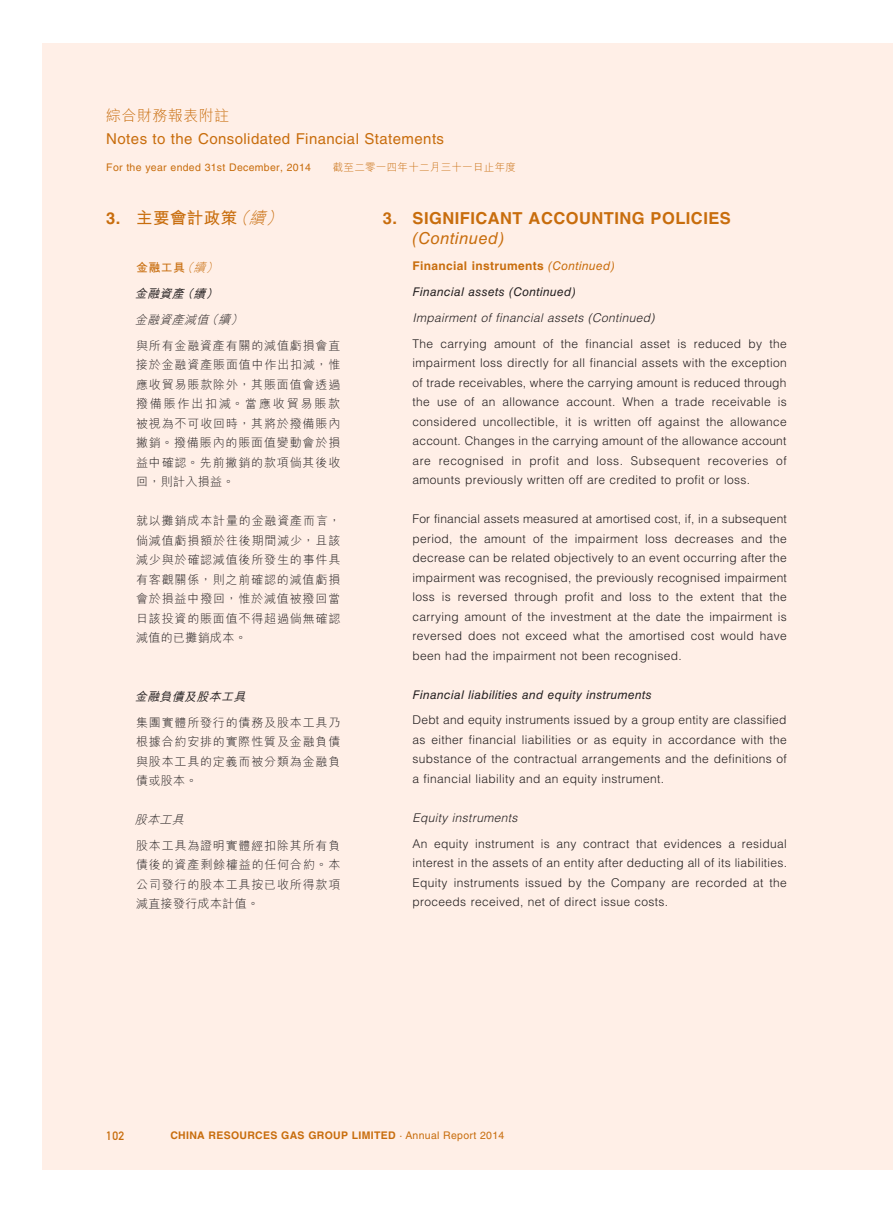
<style>
.page{position:relative;width:893px;height:1212px;background:#fff}
.page>*{position:absolute;margin:0;border:0;box-sizing:border-box;transform-origin:0 0}
.t1{font:700 16.5px "Helvetica LT Std";letter-spacing:.03em;color:#c86d0d}
.t2{font:700 16.5px "M Hei HK";letter-spacing:.03em;color:#c86d0d}
.t3{font:italic 16.5px "Helvetica LT Std";letter-spacing:.03em;color:#c86d0d}
.t4{font:15px "Helvetica LT Std";letter-spacing:.03em;color:#c86d0d}
.t5{font:300 15px "M Hei HK";letter-spacing:.03em;color:#c86d0d}
.t6{font:300 12px/19.5px "Helvetica LT Std";letter-spacing:.03em;color:#231f20;text-align:justify}
.t7{font:300 12px/19.5px "M Hei HK";letter-spacing:.07em;color:#231f20;text-align:justify}
.t8{font:italic 12px/25.8px "Helvetica LT Std";letter-spacing:.03em;color:#231f20}
.t9{font:italic 300 12px "Helvetica LT Std";letter-spacing:.03em;color:#231f20}
.t10{font:italic 500 12px/25.8px "M Hei HK";color:#231f20}
.t11{font:italic 300 12px "M Hei HK";color:#231f20}
.t12{font:12px "DIN Mittelschrift Std";color:#c86d0d}
.t13{font:700 10.5px "Helvetica LT Std";letter-spacing:.03em;color:#c86d0d}
.t14{font:10.5px "Helvetica LT Std";letter-spacing:.03em;color:#c86d0d}
.t15{font:300 10.5px "M Hei HK";letter-spacing:.03em;color:#c86d0d}
.s1{font-family:"Helvetica LT Std"}
.s2{font-weight:300;font-style:italic}
.s3{font-weight:700;font-style:normal;color:#c86d0d}
.s4{font-weight:300;color:#c86d0d}
.s5{color:#c86d0d}
.s6{font-weight:400}
</style>
<div class="page">
<div style="left:43px;top:43px;width:850px;height:1126px;background:#ffefe7"></div>
<p class="t5" style="left:106px;top:105px;width:124px">綜合財務報表附註</p>
<p class="t4" style="left:106px;top:130px;width:339px">Notes to the Consolidated Financial Statements</p>
<p class="t14" style="left:106px;top:161px;width:206px">For the year ended 31st December, 2014</p>
<p class="t15" style="left:333px;top:160px;width:185px">截至二零一四年十二月三十一日止年度</p>
<h1 class="t2" style="left:106px;top:206px;width:183px"><span class="s1">3.</span> 主要會計政策<span class="s2">（續）</span></h1>
<p class="t10" style="left:135px;top:254px;width:89px"><span class="s3">金融工具</span><span class="s4">（續）</span>金融資產（續）</p>
<p class="t11" style="left:135px;top:311px;width:113px">金融資產減值（續）</p>
<p class="t7" style="left:136px;top:335px;width:206px">與所有金融資產有關的減值虧損會直接於金融資產賬面值中作出扣減，惟應收貿易賬款除外，其賬面值會透過撥備賬作出扣減。當應收貿易賬款被視為不可收回時，其將於撥備賬內撇銷。撥備賬內的賬面值變動會於損益中確認。先前撇銷的款項倘其後收回，則計入損益。</p>
<p class="t7" style="left:136px;top:510px;width:206px">就以攤銷成本計量的金融資產而言，倘減值虧損額於往後期間減少，且該減少與於確認減值後所發生的事件具有客觀關係，則之前確認的減值虧損會於損益中撥回，惟於減值被撥回當日該投資的賬面值不得超過倘無確認減值的已攤銷成本。</p>
<h1 class="t1" style="left:383px;top:209px;width:349px">3. SIGNIFICANT ACCOUNTING POLICIES</h1>
<h1 class="t3" style="left:413px;top:229px;width:93px">(Continued)</h1>
<p class="t8" style="left:413px;top:253px;width:204px"><span class="s3">Financial instruments</span> <span class="s5">(Continued)<br></span>Financial assets (Continued)</p>
<p class="t9" style="left:413px;top:310px;width:243px">Impairment of financial assets (Continued)</p>
<p class="t6" style="left:413px;top:333px;width:376px">The carrying amount of the financial asset is reduced by the impairment loss directly for all financial assets with the exception of trade receivables, where the carrying amount is reduced through the use of an allowance account. When a trade receivable is considered uncollectible, it is written off against the allowance account. Changes in the carrying amount of the allowance account are recognised in profit and loss. Subsequent recoveries of amounts previously written off are credited to profit or loss.</p>
<p class="t6" style="left:413px;top:509px;width:376px">For financial assets measured at amortised cost, if, in a subsequent period, the amount of the impairment loss decreases and the decrease can be related objectively to an event occurring after the impairment was recognised, the previously recognised impairment loss is reversed through profit and loss to the extent that the carrying amount of the investment at the date the impairment is reversed does not exceed what the amortised cost would have been had the impairment not been recognised.</p>
<p class="t8" style="left:413px;top:681px;width:241px">Financial liabilities and equity instruments</p>
<p class="t6" style="left:413px;top:710px;width:376px">Debt and equity instruments issued by a group entity are classified as either financial liabilities or as equity in accordance with the substance of the contractual arrangements and the definitions of a financial liability and an equity instrument.</p>
<p class="t9" style="left:413px;top:810px;width:106px">Equity instruments</p>
<p class="t6" style="left:413px;top:834px;width:376px">An equity instrument is any contract that evidences a residual interest in the assets of an entity after deducting all of its liabilities.<br>Equity instruments issued by the Company are recorded at the proceeds received, net of direct issue costs.</p>
<p class="t10" style="left:135px;top:682px;width:116px">金融負債及股本工具</p>
<p class="t7" style="left:136px;top:712px;width:206px">集團實體所發行的債務及股本工具乃根據合約安排的實際性質及金融負債與股本工具的定義而被分類為金融負債或股本。</p>
<p class="t11" style="left:135px;top:811px;width:55px">股本工具</p>
<p class="t7" style="left:136px;top:835px;width:206px">股本工具為證明實體經扣除其所有負債後的資產剩餘權益的任何合約。本公司發行的股本工具按已收所得款項減直接發行成本計值。</p>
<p class="t12" style="left:106px;top:1128px;width:19px">102</p>
<p class="t13" style="left:170px;top:1128px;width:335px">CHINA RESOURCES GAS GROUP LIMITED <span class="s6">· Annual Report 2014</span></p>
</div>
